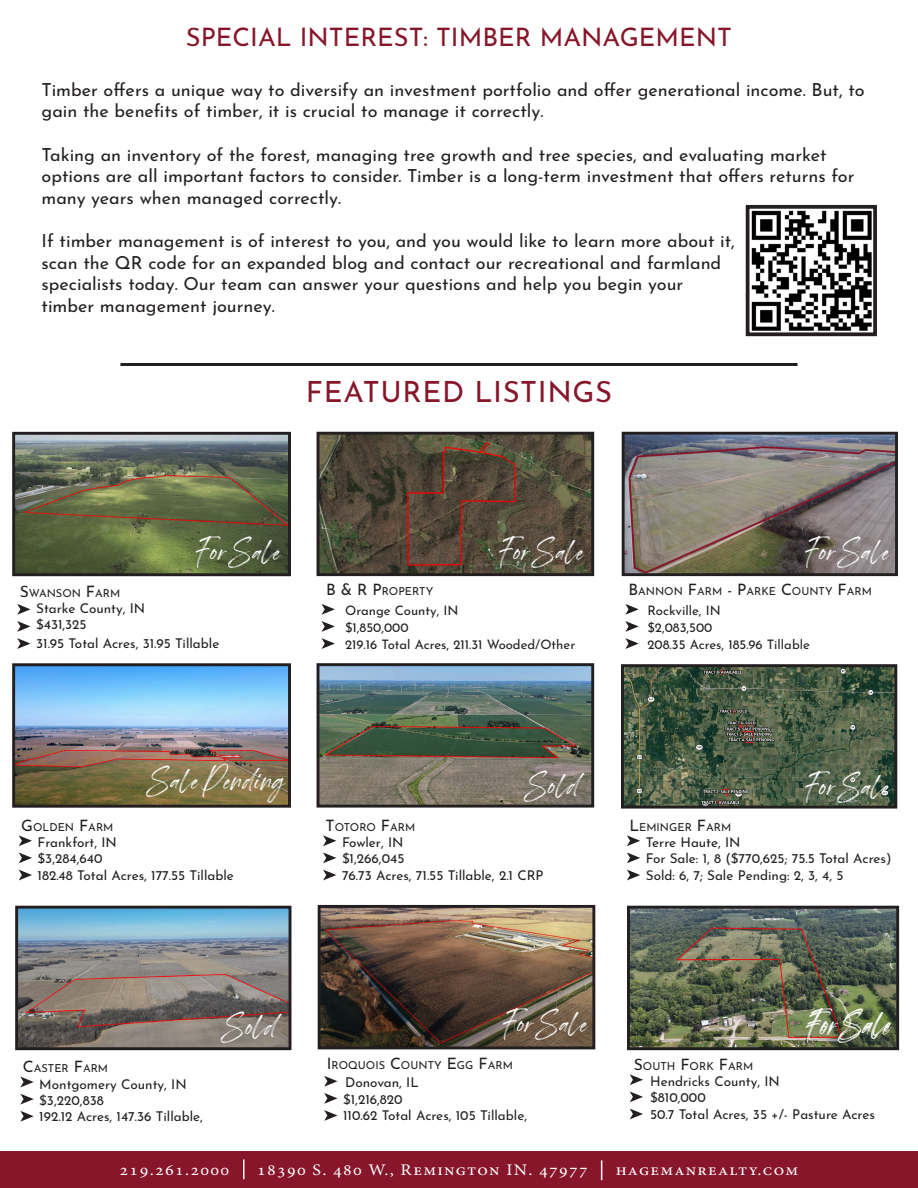
<style>
.page{position:relative;width:918px;height:1188px;background:#fff}
.page>*{position:absolute;margin:0;border:0;box-sizing:border-box;transform-origin:0 0}
.t1{font:italic 36px "Springfield";letter-spacing:.02em;color:#fff}
.t2{font:29.25px "Josefin Sans";letter-spacing:.02em;color:#87162a}
.t3{font:25.5px "Josefin Sans";color:#87162a}
.t4{font:18px/21.6px "Josefin Sans";color:#231f20}
.t5{font:16.2px "Minion Pro";letter-spacing:.07em;color:#fff;scale:1.11 1}
.t6{font:13.5px "Josefin Sans";color:#231f20}
.t7{font:13.05px "Josefin Sans";color:#231f20}
.t8{font:10.95px "Josefin Sans";color:#231f20}
.s1{font-size:15.75px}
</style>
<div class="page">
<img style="left:16px;top:436px;width:271px;height:136px">
<div style="left:12px;top:432px;width:279px;height:144px;border:3px solid #231f20"></div>
<img style="left:321px;top:436px;width:269px;height:136px">
<div style="left:317px;top:432px;width:277px;height:144px;border:3px solid #231f20"></div>
<img style="left:626px;top:436px;width:268px;height:136px">
<div style="left:622px;top:432px;width:276px;height:144px;border:3px solid #231f20"></div>
<svg style="left:17px;top:604px;width:14px;height:11px"></svg>
<svg style="left:17px;top:621px;width:14px;height:11px"></svg>
<svg style="left:17px;top:638px;width:14px;height:11px"></svg>
<svg style="left:322px;top:604px;width:13px;height:11px"></svg>
<svg style="left:322px;top:621px;width:13px;height:11px"></svg>
<svg style="left:322px;top:638px;width:13px;height:11px"></svg>
<svg style="left:625px;top:604px;width:14px;height:11px"></svg>
<svg style="left:625px;top:621px;width:14px;height:11px"></svg>
<svg style="left:625px;top:638px;width:14px;height:11px"></svg>
<img style="left:321px;top:667px;width:269px;height:137px">
<div style="left:317px;top:663px;width:277px;height:145px;border:3px solid #231f20"></div>
<img style="left:625px;top:668px;width:268px;height:137px">
<div style="left:621px;top:664px;width:276px;height:145px;border:3px solid #231f20"></div>
<svg style="left:19px;top:835px;width:13px;height:11px"></svg>
<svg style="left:19px;top:853px;width:13px;height:10px"></svg>
<svg style="left:19px;top:870px;width:13px;height:10px"></svg>
<svg style="left:323px;top:835px;width:13px;height:11px"></svg>
<svg style="left:323px;top:853px;width:13px;height:10px"></svg>
<svg style="left:323px;top:870px;width:13px;height:10px"></svg>
<svg style="left:627px;top:835px;width:13px;height:11px"></svg>
<svg style="left:627px;top:853px;width:13px;height:10px"></svg>
<svg style="left:627px;top:870px;width:13px;height:10px"></svg>
<img style="left:322px;top:909px;width:269px;height:136px">
<div style="left:318px;top:905px;width:277px;height:144px;border:3px solid #231f20"></div>
<img style="left:19px;top:910px;width:268px;height:136px">
<div style="left:15px;top:906px;width:276px;height:144px;border:3px solid #231f20"></div>
<svg style="left:324px;top:1076px;width:14px;height:11px"></svg>
<svg style="left:324px;top:1093px;width:14px;height:11px"></svg>
<svg style="left:324px;top:1110px;width:14px;height:11px"></svg>
<svg style="left:20px;top:1077px;width:14px;height:10px"></svg>
<svg style="left:20px;top:1094px;width:14px;height:10px"></svg>
<svg style="left:20px;top:1111px;width:14px;height:11px"></svg>
<svg style="left:630px;top:1074px;width:13px;height:11px"></svg>
<svg style="left:630px;top:1091px;width:13px;height:11px"></svg>
<svg style="left:630px;top:1109px;width:13px;height:10px"></svg>
<img style="left:16px;top:667px;width:271px;height:137px">
<div style="left:12px;top:663px;width:279px;height:145px;border:3px solid #231f20"></div>
<img style="left:631px;top:910px;width:264px;height:136px">
<div style="left:627px;top:906px;width:272px;height:144px;border:3px solid #231f20"></div>
<hr style="left:120px;top:363px;width:678px;height:3px;background:#231f20">
<div style="left:0;top:1151px;width:918px;height:37px;background:#87162a"></div>
<svg style="left:243px;top:1159px;width:1px;height:20px"></svg>
<svg style="left:601px;top:1160px;width:1px;height:20px"></svg>
<img style="left:751px;top:210px;width:121px;height:121px">
<div style="left:746px;top:205px;width:131px;height:131px;border:4px solid #231f20"></div>
<p class="t3" style="left:186px;top:16px;width:548px">SPECIAL INTEREST: TIMBER MANAGEMENT</p>
<p class="t4" style="left:42px;top:76px;width:825px">Timber offers a unique way to diversify an investment portfolio and offer generational income. But, to gain the benefits of timber, it is crucial to manage it correctly.</p>
<p class="t4" style="left:42px;top:141px;width:814px">Taking an inventory of the forest, managing tree growth and tree species, and evaluating market options are all important factors to consider. Timber is a long-term investment that offers returns for many years when managed correctly.</p>
<p class="t4" style="left:42px;top:228px;width:695px">If timber management is of interest to you, and you would like to learn more about it, scan the QR code for an expanded blog and contact our recreational and farmland specialists today. Our team can answer your questions and help you begin your</p>
<p class="t4" style="left:42px;top:292px;width:235px">timber management journey.</p>
<p class="t2" style="left:306px;top:368px;width:308px">FEATURED LISTINGS</p>
<p class="t1" style="left:193px;top:530px;width:98px">ForSale</p>
<p class="t8" style="left:20px;top:584px;width:102px"><span class="s1">S</span>WANSON <span class="s1">F</span>ARM</p>
<p class="t6" style="left:36px;top:597px;width:111px">Starke County, IN</p>
<p class="t6" style="left:36px;top:613px;width:52px">$431,325</p>
<p class="t6" style="left:36px;top:632px;width:185px">31.95 Total Acres, 31.95 Tillable</p>
<p class="t1" style="left:496px;top:530px;width:98px">ForSale</p>
<p class="t8" style="left:326px;top:582px;width:109px"><span class="s1">B &amp; R P</span>ROPERTY</p>
<p class="t7" style="left:345px;top:599px;width:115px">Orange County, IN</p>
<p class="t7" style="left:345px;top:616px;width:65px">$1,850,000</p>
<p class="t7" style="left:345px;top:633px;width:232px">219.16 Total Acres, 211.31 Wooded/Other</p>
<p class="t1" style="left:802px;top:530px;width:98px">ForSale</p>
<p class="t8" style="left:628px;top:582px;width:245px"><span class="s1">B</span>ANNON <span class="s1">F</span>ARM <span class="s1">- P</span>ARKE <span class="s1">C</span>OUNTY <span class="s1">F</span>ARM</p>
<p class="t7" style="left:647px;top:599px;width:75px">Rockville, IN</p>
<p class="t7" style="left:647px;top:616px;width:66px">$2,083,500</p>
<p class="t7" style="left:647px;top:633px;width:164px">208.35 Acres, 185.96 Tillable</p>
<p class="t1" style="left:148px;top:758px;width:136px">S alePending</p>
<p class="t1" style="left:194px;top:763px;width:98px">ForSale</p>
<p class="t1" style="left:526px;top:763px;width:52px">Sold</p>
<p class="t1" style="left:802px;top:764px;width:98px">ForSale</p>
<p class="t8" style="left:21px;top:818px;width:94px"><span class="s1">G</span>OLDEN <span class="s1">F</span>ARM</p>
<p class="t6" style="left:38px;top:831px;width:81px">Frankfort, IN</p>
<p class="t6" style="left:38px;top:848px;width:66px">$3,284,640</p>
<p class="t6" style="left:38px;top:864px;width:198px">182.48 Total Acres, 177.55 Tillable</p>
<p class="t8" style="left:326px;top:818px;width:91px"><span class="s1">T</span>OTORO <span class="s1">F</span>ARM</p>
<p class="t6" style="left:342px;top:831px;width:63px">Fowler, IN</p>
<p class="t6" style="left:342px;top:848px;width:64px">$1,266,045</p>
<p class="t6" style="left:342px;top:864px;width:203px">76.73 Acres, 71.55 Tillable, 2.1 CRP</p>
<p class="t8" style="left:629px;top:818px;width:103px"><span class="s1">L</span>EMINGER <span class="s1">F</span>ARM</p>
<p class="t6" style="left:646px;top:831px;width:96px">Terre Haute, IN</p>
<p class="t6" style="left:646px;top:848px;width:247px">For Sale: 1, 8 ($770,625; 75.5 Total Acres)</p>
<p class="t6" style="left:646px;top:864px;width:199px">Sold: 6, 7; Sale Pending: 2, 3, 4, 5</p>
<p class="t8" style="left:23px;top:1059px;width:87px"><span class="s1">C</span>ASTER <span class="s1">F</span>ARM</p>
<p class="t6" style="left:39px;top:1073px;width:149px">Montgomery County, IN</p>
<p class="t6" style="left:39px;top:1089px;width:66px">$3,220,838</p>
<p class="t6" style="left:39px;top:1105px;width:165px">192.12 Acres, 147.36 Tillable,</p>
<p class="t1" style="left:223px;top:1005px;width:52px">Sold</p>
<p class="t1" style="left:500px;top:1002px;width:98px">ForSale</p>
<p class="t8" style="left:327px;top:1056px;width:188px"><span class="s1">I</span> ROQUOIS <span class="s1">C</span>OUNTY <span class="s1">E</span>GG <span class="s1">F</span>ARM</p>
<p class="t6" style="left:345px;top:1071px;width:75px">Donovan, IL</p>
<p class="t6" style="left:343px;top:1088px;width:61px">$1,216,820</p>
<p class="t6" style="left:343px;top:1104px;width:185px">110.62 Total Acres, 105 Tillable,</p>
<p class="t1" style="left:802px;top:1005px;width:98px">ForSale</p>
<p class="t8" style="left:634px;top:1057px;width:121px"><span class="s1">S</span>OUTH <span class="s1">F</span>ORK <span class="s1">F</span>ARM</p>
<p class="t6" style="left:650px;top:1070px;width:131px">Hendricks County, IN</p>
<p class="t6" style="left:650px;top:1086px;width:57px">$810,000</p>
<p class="t6" style="left:650px;top:1103px;width:226px">50.7 Total Acres, 35 +/- Pasture Acres</p>
<p class="t5" style="left:120px;top:1159px;width:100px">219.261.2000</p>
<p class="t5" style="left:257px;top:1159px;width:299px">18390 S. 480 W., Remington IN. 47977</p>
<p class="t5" style="left:616px;top:1159px;width:166px">hagemanrealty.com</p>
</div>
